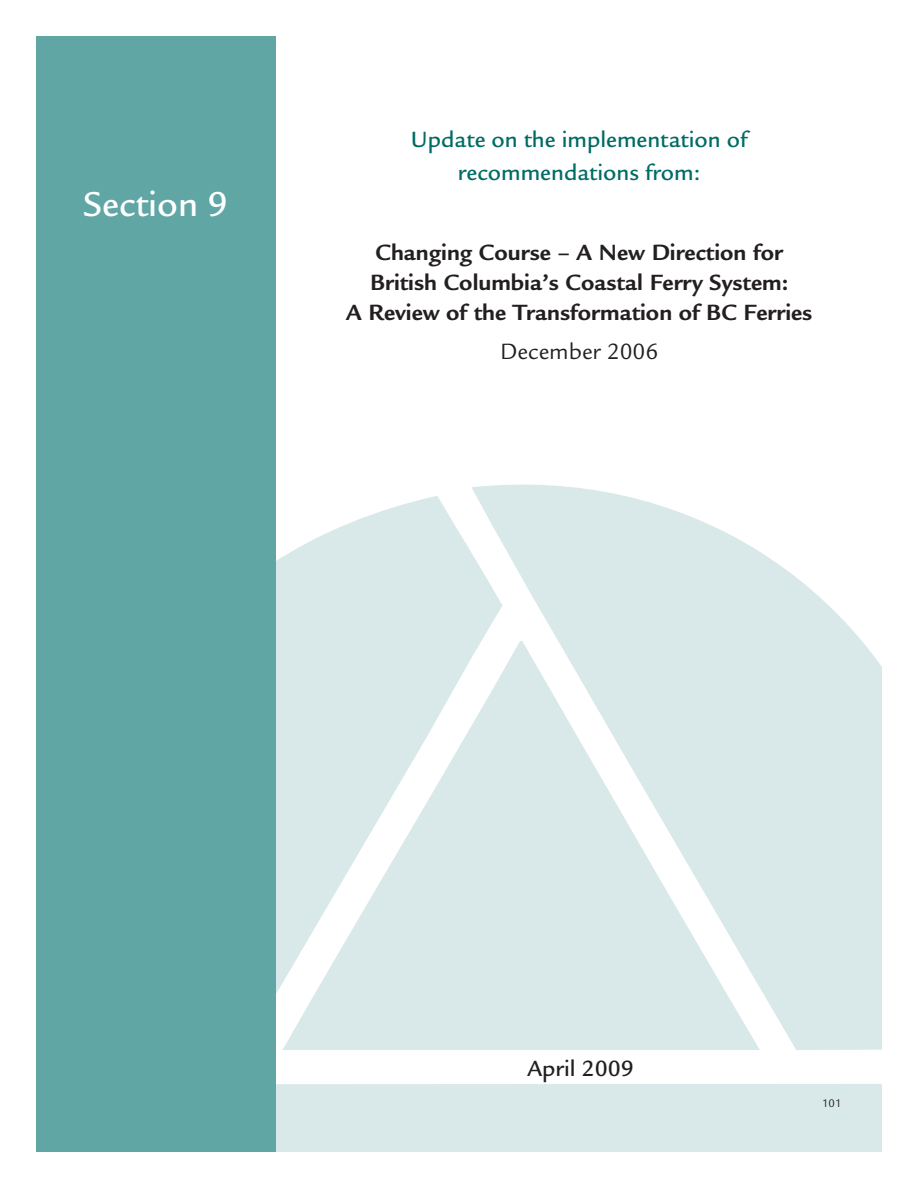
<style>
.page{position:relative;width:918px;height:1188px;background:#fff}
.page>*{position:absolute;margin:0;border:0;box-sizing:border-box;transform-origin:0 0}
.t1{font:500 37.5px "Legacy Sans";color:#fff}
.t2{font:700 24px/30px "Legacy Sans";color:#231f20;text-align:center}
.t3{font:500 24px/33px "Legacy Sans";color:#006c64;text-align:center}
.t4{font:24px "Legacy Sans";color:#231f20}
.t5{font:500 24px "Legacy Sans";color:#231f20}
.t6{font:12px "Legacy Sans";color:#231f20}
</style>
<div class="page">
<svg style="left:472px;top:485px;width:410px;height:565px;fill:#d9e8e8"></svg>
<svg style="left:276px;top:496px;width:227px;height:498px;fill:#d9e8e8"></svg>
<svg style="left:282px;top:641px;width:478px;height:409px;background:#deebeb"></svg>
<div style="left:276px;top:1084px;width:606px;height:68px;background:#d9e8e8"></div>
<div style="left:36px;top:36px;width:240px;height:1116px;background:#60a6a5"></div>
<h1 class="t1" style="left:83px;top:183px;width:146px">Section 9</h1>
<p class="t3" style="left:411px;top:123px;width:338px">Update on the implementation of recommendations from:</p>
<p class="t2" style="left:346px;top:238px;width:468px">Changing Course – A New Direction for<br>British Columbia’s Coastal Ferry System:<br>A Review of the Transformation of BC Ferries</p>
<p class="t4" style="left:500px;top:338px;width:160px">December 2006</p>
<p class="t5" style="left:527px;top:1055px;width:108px">April 2009</p>
<p class="t6" style="left:822px;top:1096px;width:21px">101</p>
</div>
